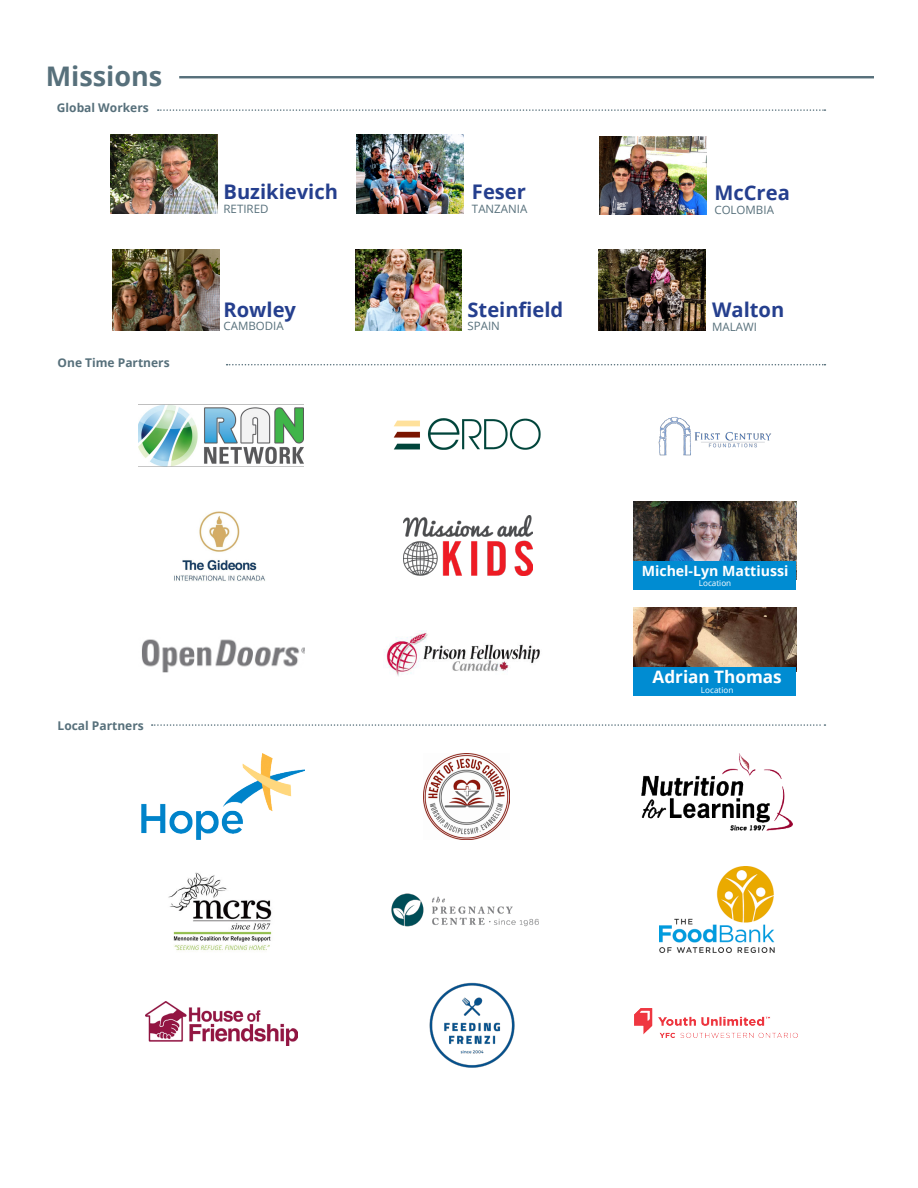
<style>
.page{position:relative;width:918px;height:1188px;background:#fff}
.page>*{position:absolute;margin:0;border:0;box-sizing:border-box;transform-origin:0 0}
.t1{font:700 27px "Open Sans";color:#57707b}
.Body_Text{font:700 20.1px "Open Sans";color:#253f8e}
.Body_Text-2{font:700 17.1px "Open Sans";color:#fff}
.Body_Text-3{font:700 14.1px "Open Sans";color:#fff}
.t2{font:700 12px "Open Sans";color:#57707b}
.Body_Text-4{font:11.55px "Open Sans";color:#57707b}
.Body_Text-5{font:8.1px "Open Sans";color:#fff}
</style>
<div class="page">
<hr style="left:179px;top:76px;width:695px;height:2px;background:#57707b">
<img style="left:660px;top:867px;width:114px;height:85px">
<img style="left:658px;top:417px;width:113px;height:39px">
<img style="left:168px;top:872px;width:104px;height:79px">
<img style="left:146px;top:1001px;width:151px;height:44px">
<img style="left:641px;top:754px;width:152px;height:76px">
<img style="left:391px;top:893px;width:148px;height:34px">
<img style="left:174px;top:511px;width:91px;height:70px">
<img style="left:141px;top:754px;width:164px;height:85px">
<img style="left:393px;top:418px;width:148px;height:32px">
<img style="left:403px;top:516px;width:129px;height:60px">
<img style="left:385px;top:630px;width:155px;height:46px">
<img style="left:138px;top:405px;width:165px;height:62px">
<img style="left:429px;top:982px;width:86px;height:86px">
<img style="left:635px;top:1008px;width:163px;height:30px">
<img style="left:141px;top:639px;width:164px;height:34px">
<img style="left:424px;top:754px;width:85px;height:85px">
<img style="left:356px;top:135px;width:107px;height:78px">
<img style="left:598px;top:250px;width:107px;height:80px">
<img style="left:111px;top:135px;width:106px;height:78px">
<img style="left:113px;top:250px;width:106px;height:80px">
<img style="left:633px;top:608px;width:163px;height:60px">
<div style="left:633px;top:668px;width:163px;height:28px;background:#008cd2"></div>
<img style="left:633px;top:501px;width:163px;height:60px">
<div style="left:633px;top:561px;width:163px;height:29px;background:#008cd2"></div>
<img style="left:355px;top:250px;width:107px;height:80px">
<img style="left:599px;top:136px;width:107px;height:78px">
<svg style="left:158px;top:109px;width:667px;height:2px"></svg>
<svg style="left:227px;top:364px;width:598px;height:1px"></svg>
<svg style="left:152px;top:724px;width:673px;height:2px"></svg>
<p class="t1" style="left:46px;top:57px;width:118px">Missions</p>
<p class="t2" style="left:57px;top:99px;width:93px">Global Workers</p>
<p class="t2" style="left:58px;top:355px;width:114px">One Time Partners</p>
<p class="Body_Text" style="left:224px;top:178px;width:116px">Buzikievich</p>
<p class="Body_Text-4" style="left:224px;top:201px;width:47px">RETIRED</p>
<p class="Body_Text" style="left:224px;top:295px;width:74px">Rowley</p>
<p class="Body_Text-4" style="left:224px;top:318px;width:62px">CAMBODIA</p>
<p class="t2" style="left:58px;top:717px;width:88px">Local Partners</p>
<p class="Body_Text" style="left:472px;top:178px;width:56px">Feser</p>
<p class="Body_Text-4" style="left:472px;top:201px;width:57px">TANZANIA</p>
<p class="Body_Text" style="left:468px;top:295px;width:97px">Steinfield</p>
<p class="Body_Text-4" style="left:468px;top:318px;width:34px">SPAIN</p>
<p class="Body_Text" style="left:714px;top:179px;width:77px">McCrea</p>
<p class="Body_Text-4" style="left:714px;top:202px;width:61px">COLOMBIA</p>
<p class="Body_Text" style="left:712px;top:296px;width:74px">Walton</p>
<p class="Body_Text-4" style="left:712px;top:319px;width:46px">MALAWI</p>
<p class="Body_Text-3" style="left:642px;top:561px;width:148px">Michel-Lyn Mattiussi</p>
<p class="Body_Text-5" style="left:699px;top:577px;width:34px">Location</p>
<p class="Body_Text-2" style="left:653px;top:665px;width:131px">Adrian Thomas</p>
<p class="Body_Text-5" style="left:701px;top:684px;width:34px">Location</p>
</div>
